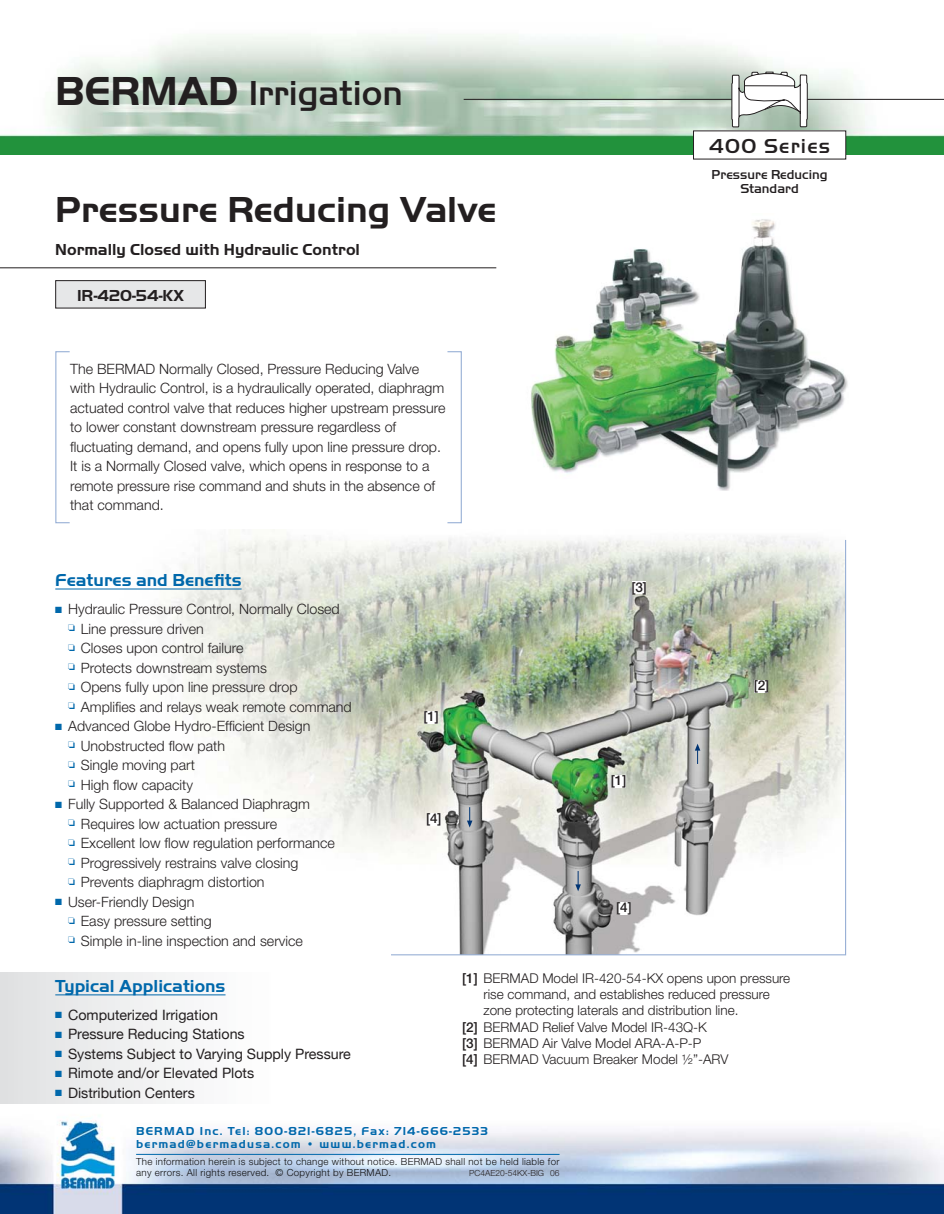
<style>
.page{position:relative;width:944px;height:1214px;background:#fff}
.page>*{position:absolute;margin:0;border:0;box-sizing:border-box;transform-origin:0 0}
.t1{font:700 37.5px "Handel Got D";color:#231f20}
.t2{font:500 36px "Handel Got D";color:#231f20}
.t3{font:500 21px "Handel Got D";letter-spacing:.06em;color:#231f20}
.t4{font:700 18px "Handel Got D";color:#0068ab}
.t5{font:700 16.5px "Handel Got D";color:#231f20}
.t6{font:300 14.25px/19.5px "Helvetica Neue";color:#231f20}
.t7{font:14.25px "Helvetica Neue";color:#231f20}
.t8{font:300 13.5px "Helvetica Neue";color:#231f20}
.t9{font:500 13.5px/13.5px "Handel Got D";color:#231f20;text-align:center}
.t10{font:500 13.5px "Helvetica Neue";color:#231f20}
.t11{font:700 12px/13.5px "Handel Got D";letter-spacing:.1em;color:#0068ab}
.t12{font:300 9.75px/10.5px "Helvetica Neue";letter-spacing:.03em;color:#111112}
.t13{font:300 8.4px "Helvetica Neue";color:#231f20}
.s1{font-weight:700;font-size:42px}
.s2{color:#0068ab}
.s3{font-weight:500}
</style>
<div class="page">
<img style="left:0;top:1103px;width:944px;height:110px">
<img style="left:0;top:36px;width:944px;height:118px">
<hr style="left:463px;top:99px;width:481px;height:1px;background:#231f20">
<svg style="left:731px;top:72px;width:76px;height:55px"></svg>
<div style="left:693px;top:131px;width:152px;height:28px;background:#fff"></div>
<img style="left:531px;top:219px;width:317px;height:271px">
<hr style="left:0;top:267px;width:496px;height:1px;background:#231f20">
<div style="left:56px;top:281px;width:149px;height:27px;background:#e6e7e8"></div>
<div style="left:55px;top:280px;width:151px;height:28px;border:1px solid #231f20"></div>
<div style="left:0;top:972px;width:485px;height:131px;background:linear-gradient(to right,#e6e7e8,#fff)"></div>
<hr style="left:55px;top:994px;width:170px;height:1px;background:#0068ab">
<img style="left:55px;top:530px;width:734px;height:321px">
<hr style="left:55px;top:589px;width:186px;height:1px;background:#0068ab">
<img style="left:390px;top:539px;width:456px;height:417px">
<div style="left:424px;top:711px;width:14px;height:13px;background:#fff"></div>
<div style="left:612px;top:775px;width:13px;height:12px;background:#fff"></div>
<div style="left:632px;top:581px;width:14px;height:13px;background:#fff"></div>
<div style="left:754px;top:680px;width:14px;height:13px;background:#fff"></div>
<div style="left:617px;top:902px;width:13px;height:13px;background:#fff"></div>
<div style="left:427px;top:813px;width:13px;height:12px;background:#fff"></div>
<svg style="left:467px;top:807px;width:5px;height:20px"></svg>
<svg style="left:575px;top:871px;width:6px;height:20px"></svg>
<svg style="left:694px;top:743px;width:6px;height:21px"></svg>
<svg style="left:55px;top:351px;width:407px;height:173px"></svg>
<hr style="left:136px;top:1154px;width:423px;height:1px;background:#0068ab">
<h2 class="t2" style="left:55px;top:79px;width:349px"><span class="s1">BERMAD</span> Irrigation</h2>
<h1 class="t1" style="left:55px;top:195px;width:443px">Pressure Reducing Valve</h1>
<p class="t5" style="left:55px;top:243px;width:306px">Normally Closed with Hydraulic Control</p>
<p class="t5" style="left:77px;top:289px;width:108px">IR-420-54-KX</p>
<p class="t6" style="left:70px;top:360px;width:377px">The BERMAD Normally Closed, Pressure Reducing Valve with Hydraulic Control, is a hydraulically operated, diaphragm actuated control valve that reduces higher upstream pressure to lower constant downstream pressure regardless of fluctuating demand, and opens fully upon line pressure drop.<br>It is a Normally Closed valve, which opens in response to a remote pressure rise command and shuts in the absence of that command.</p>
<p class="t4" style="left:55px;top:573px;width:188px">Features and Benefits</p>
<p class="t6" style="left:68px;top:600px;width:285px;text-indent:-13px"><span class="s2">■</span> Hydraulic Pressure Control, Normally Closed<br><sup>❏</sup> Line pressure driven<br><sup>❏</sup> Closes upon control failure<br><sup>❏</sup> Protects downstream systems<br><sup>❏</sup> Opens fully upon line pressure drop<br><sup>❏</sup> Amplifies and relays weak remote command</p>
<p class="t6" style="left:68px;top:717px;width:244px;text-indent:-13px"><span class="s2">■</span> Advanced Globe Hydro-Efficient Design <sup>❏</sup> Unobstructed flow path<br><sup>❏</sup> Single moving part<br><sup>❏</sup> High flow capacity</p>
<p class="t6" style="left:68px;top:795px;width:268px;text-indent:-13px"><span class="s2">■</span> Fully Supported &amp; Balanced Diaphragm<br><sup>❏</sup> Requires low actuation pressure<br><sup>❏</sup> Excellent low flow regulation performance <sup>❏</sup> Progressively restrains valve closing<br><sup>❏</sup> Prevents diaphragm distortion</p>
<p class="t6" style="left:68px;top:893px;width:236px;text-indent:-13px"><span class="s2">■</span> User-Friendly Design<br><sup>❏</sup> Easy pressure setting<br><sup>❏</sup> Simple in-line inspection and service</p>
<p class="t10" style="left:423px;top:711px;width:17px">[1]</p>
<p class="t10" style="left:426px;top:813px;width:17px">[4]</p>
<h3 class="t3" style="left:709px;top:138px;width:123px">400 Series</h3>
<p class="t9" style="left:711px;top:169px;width:118px">Pressure Reducing<br>Standard</p>
<p class="t10" style="left:631px;top:582px;width:17px">[3]</p>
<p class="t10" style="left:611px;top:775px;width:17px">[1]</p>
<p class="t10" style="left:616px;top:902px;width:17px">[4]</p>
<p class="t10" style="left:753px;top:680px;width:17px">[2]</p>
<p class="t4" style="left:55px;top:979px;width:172px">Typical Applications</p>
<p class="t7" style="left:55px;top:1006px;width:164px"><span class="s2">■</span> Computerized Irrigation</p>
<p class="t7" style="left:55px;top:1025px;width:191px"><span class="s2">■</span> Pressure Reducing Stations</p>
<p class="t7" style="left:55px;top:1045px;width:297px"><span class="s2">■</span> Systems Subject to Varying Supply Pressure</p>
<p class="t7" style="left:55px;top:1064px;width:200px"><span class="s2">■</span> Rimote and/or Elevated Plots</p>
<p class="t7" style="left:55px;top:1084px;width:141px"><span class="s2">■</span> Distribution Centers</p>
<p class="t8" style="left:462px;top:973px;width:329px"><span class="s3">[1]</span> BERMAD Model IR-420-54-KX opens upon pressure</p>
<p class="t8" style="left:483px;top:989px;width:288px">rise command, and establishes reduced pressure</p>
<p class="t8" style="left:483px;top:1005px;width:256px">zone protecting laterals and distribution line.</p>
<p class="t8" style="left:462px;top:1022px;width:246px"><span class="s3">[2]</span> BERMAD Relief Valve Model IR-43Q-K</p>
<p class="t8" style="left:462px;top:1038px;width:241px"><span class="s3">[3]</span> BERMAD Air Valve Model ARA-A-P-P</p>
<p class="t8" style="left:462px;top:1054px;width:268px"><span class="s3">[4]</span> BERMAD Vacuum Breaker Model ½”-ARV</p>
<p class="t11" style="left:136px;top:1125px;width:353px">BERMAD Inc. Tel: 800-821-6825, Fax: 714-666-2533 bermad@bermadusa.com • www.bermad.com</p>
<p class="t12" style="left:136px;top:1157px;width:425px">The information herein is subject to change without notice. BERMAD shall not be held liable for any errors. All rights reserved. © Copyright by BERMAD.</p>
<p class="t13" style="left:469px;top:1169px;width:92px">PC4AE20-54KX-BIG 06</p>
</div>
